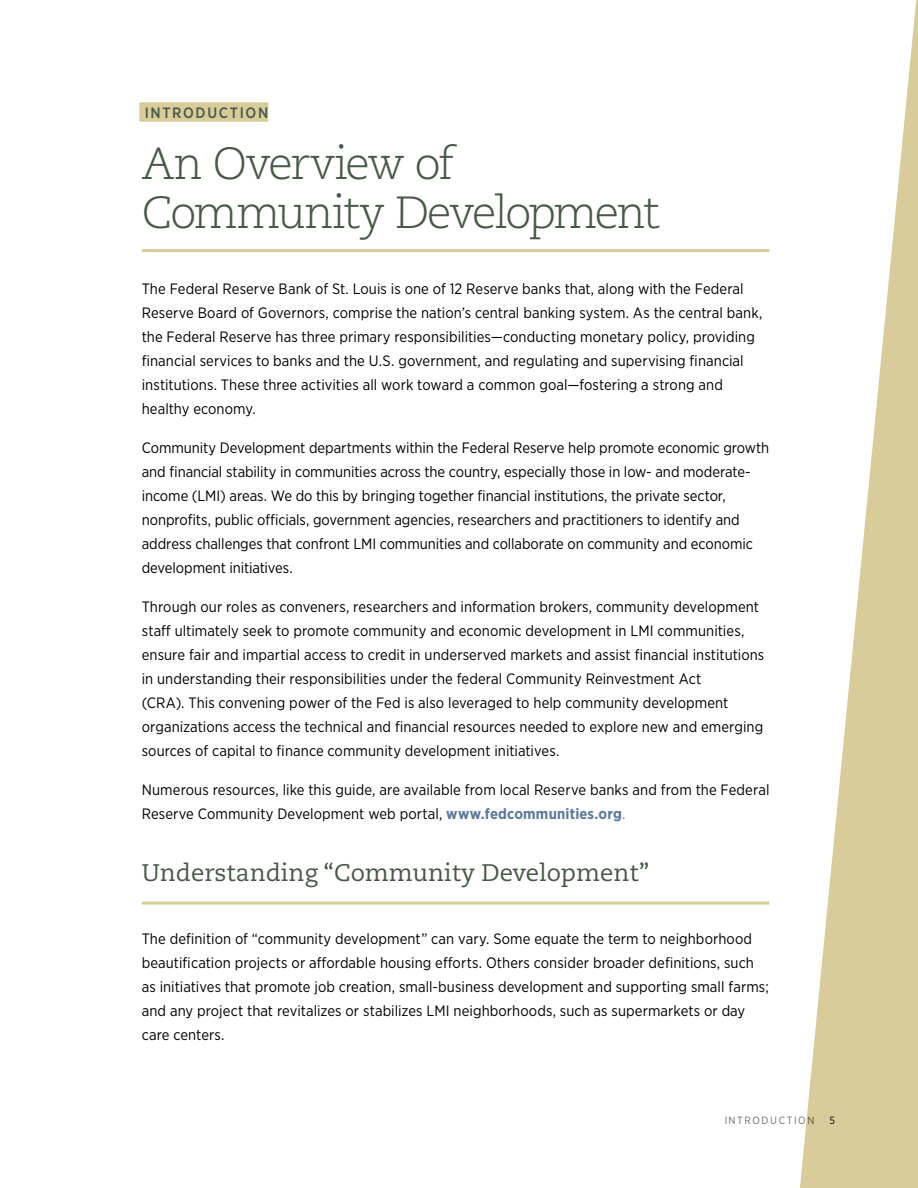
<style>
.page{position:relative;width:918px;height:1188px;background:#fff}
.page>*{position:absolute;margin:0;border:0;box-sizing:border-box;transform-origin:0 0}
.t1{font:300 45px/49.5px "Caecilia LT Std";letter-spacing:-.05em;color:#475946}
.t2{font:24px "Caecilia LT Std";color:#475946}
.t3{font:15px/24px "Gotham Narrow";color:#000}
.t4{font:500 15px "Gotham Narrow";letter-spacing:.11em;color:#475946}
.t5{font:10.5px "Gotham Narrow";letter-spacing:.15em;color:#6d6e71}
.t6{font:10.5px "Gotham Narrow";color:#000}
.s1{font-weight:700;color:#5b789d}
.s2{color:#5b789d}
</style>
<div class="page">
<div style="left:139px;top:102px;width:129px;height:20px;background:#d8cd9a"></div>
<hr style="left:142px;top:249px;width:628px;height:3px;background:#d8cd9a">
<hr style="left:142px;top:902px;width:628px;height:3px;background:#d8cd9a">
<svg style="left:800px;top:0;width:118px;height:1188px;fill:#d8cd9a"></svg>
<p class="t4" style="left:145px;top:103px;width:125px">INTRODUCTION</p>
<h1 class="t1" style="left:142px;top:139px;width:520px">An Overview of<br>Community Development</h1>
<p class="t3" style="left:142px;top:277px;width:622px">The Federal Reserve Bank of St. Louis is one of 12 Reserve banks that, along with the Federal Reserve Board of Governors, comprise the nation’s central banking system. As the central bank, the Federal Reserve has three primary responsibilities—conducting monetary policy, providing financial services to banks and the U.S. government, and regulating and supervising financial institutions. These three activities all work toward a common goal—fostering a strong and healthy economy.</p>
<p class="t3" style="left:142px;top:436px;width:629px">Community Development departments within the Federal Reserve help promote economic growth and financial stability in communities across the country, especially those in low- and moderate&shy;income (LMI) areas. We do this by bringing together financial institutions, the private sector, nonprofits, public officials, government agencies, researchers and practitioners to identify and address challenges that confront LMI communities and collaborate on community and economic development initiatives.</p>
<p class="t3" style="left:142px;top:595px;width:624px">Through our roles as conveners, researchers and information brokers, community development staff ultimately seek to promote community and economic development in LMI communities, ensure fair and impartial access to credit in underserved markets and assist financial institutions in understanding their responsibilities under the federal Community Reinvestment Act<br>(CRA). This convening power of the Fed is also leveraged to help community development organizations access the technical and financial resources needed to explore new and emerging sources of capital to finance community development initiatives.</p>
<p class="t3" style="left:142px;top:778px;width:629px">Numerous resources, like this guide, are available from local Reserve banks and from the Federal<br>Reserve Community Development web portal, <span class="s1">www.fedcommunities.org</span><span class="s2">.</span></p>
<h2 class="t2" style="left:142px;top:858px;width:509px">Understanding “Community Development”</h2>
<p class="t3" style="left:142px;top:926px;width:629px">The definition of “community development” can vary. Some equate the term to neighborhood beautification projects or affordable housing efforts. Others consider broader definitions, such as initiatives that promote job creation, small-business development and supporting small farms; and any project that revitalizes or stabilizes LMI neighborhoods, such as supermarkets or day care centers.</p>
<p class="t5" style="left:724px;top:1114px;width:92px">INTRODUCTION</p>
<p class="t6" style="left:830px;top:1114px;width:7px">5</p>
</div>
